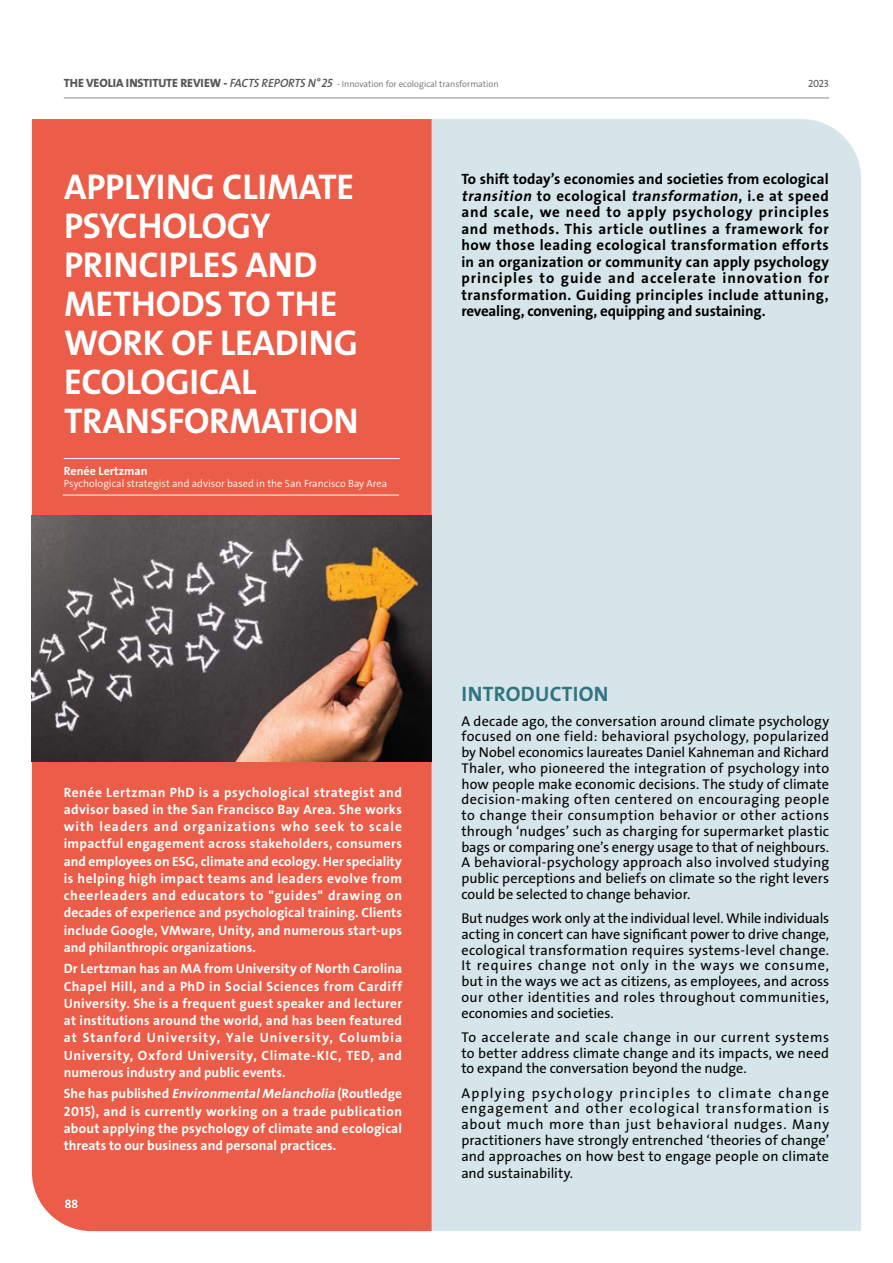
<style>
.page{position:relative;width:893px;height:1263px;background:#fff}
.page>*{position:absolute;margin:0;border:0;box-sizing:border-box;transform-origin:0 0}
.t1{font:36px/39px "The Sans Veolia W7 Bld";letter-spacing:-.005em;color:#fff}
.t2{font:21px "The Sans Veolia W7 Bld";letter-spacing:.015em;color:#2e7481}
.t3{font:15px/16.5px "The Sans Veolia W7 Bld";letter-spacing:-.01em;color:#000;text-align:justify}
.t4{font:14.25px/15.8px "The Sans Veolia W5 Pla";letter-spacing:.005em;color:#000;text-align:justify}
.t5{font:13.5px/17.2px "The Sans Veolia W7 Bld";letter-spacing:.005em;color:#fff;text-align:justify}
.t6{font:12px "The Sans Veolia W7 Bld";color:#fff}
.t7{font:12px "The Sans Veolia W5 Pla";color:#fff}
.t8{font:10.5px "The Sans Veolia W4 Se Lig";color:#fff}
.t9{font:10.5px "The Sans Veolia W5 Pla";color:#575756}
.t10{font:9px "The Sans Veolia W4 Se Lig";color:#706f6f}
.s1{font-family:"The Sans Veolia W8 Ex Bld";font-size:12px;color:#575756}
.s2{font-family:"The Sans Veolia W6 Se Bld It";font-size:12px;color:#575756}
.s3{font-style:italic}
</style>
<div class="page">
<div style="left:432px;top:119px;width:429px;height:1112px;background:#d6e5e9"></div>
<div style="left:32px;top:119px;width:400px;height:1112px;background:#eb5d48"></div>
<hr style="left:64px;top:458px;width:336px;height:1px;background:#fff">
<hr style="left:63px;top:495px;width:336px;height:1px;background:#fff">
<img style="left:32px;top:515px;width:400px;height:247px">
<hr style="left:64px;top:98px;width:765px;height:1px;background:#878787">
<p class="t10" style="left:64px;top:78px;width:436px"><span class="s1">THE VEOLIA INSTITUTE REVIEW -</span> <span class="s2">FACTS REPORTS N°25</span> - Innovation for ecological transformation</p>
<p class="t9" style="left:808px;top:77px;width:22px">2023</p>
<h1 class="t1" style="left:64px;top:167px;width:296px">APPLYING CLIMATE<br>PSYCHOLOGY<br>PRINCIPLES AND<br>METHODS TO THE<br>WORK OF LEADING<br>ECOLOGICAL<br>TRANSFORMATION</h1>
<p class="t6" style="left:64px;top:463px;width:85px">Renée Lertzman</p>
<p class="t8" style="left:64px;top:476px;width:325px">Psychological strategist and advisor based in the San Francisco Bay Area</p>
<p class="t3" style="left:461px;top:171px;width:369px">To shift today’s economies and societies from ecological <span class="s3">transition</span> t o e co l o g i c a l <span class="s3">transformation</span>, i . e a t s p e e d and scale, we need to apply psychology principles and methods. This article outlines a framework for how those leading ecological transformation efforts in an organization or community can apply psychology principles to guide and accelerate innovation for transformation. Guiding principles include attuning, revealing, convening, equipping and sustaining.</p>
<p class="t5" style="left:64px;top:783px;width:340px">Renée Lertzman PhD is a psychological strategist and advisor based in the San Francisco Bay Area. She works with leaders and organizations who seek to scale impactful engagement across stakeholders, consumers and employees on ESG, climate and ecology. Her speciality is helping high impact teams and leaders evolve from cheerleaders and educators to "guides" drawing on decades of experience and psychological training. Clients include Google, VMware, Unity, and numerous start-ups and philanthropic organizations.</p>
<p class="t5" style="left:64px;top:960px;width:340px">Dr Lertzman has an MA from University of North Carolina Chapel Hill, and a PhD in Social Sciences from Cardiff University. She is a frequent guest speaker and lecturer at institutions around the world, and has been featured at Stanford University, Yale University, Columbia University, Oxford University, Climate-KIC, TED, and numerous industry and public events.</p>
<p class="t5" style="left:64px;top:1085px;width:340px">S h e h a s p u b l i s h e d <span class="s3">EnvironmentalMelancholia</span> (Ro u t l e d ge 2015), and is currently working on a trade publication about applying the psychology of climate and ecological threats to our business and personal practices.</p>
<p class="t7" style="left:65px;top:1196px;width:15px">88</p>
<h2 class="t2" style="left:461px;top:681px;width:149px">INTRODUCTION</h2>
<p class="t4" style="left:461px;top:713px;width:369px">A decade ago, the conversation around climate psychology focused on one field: behavioral psychology, popularized by Nobel economics laureates Daniel Kahneman and Richard Thaler, who pioneered the integration of psychology into how people make economic decisions. The study of climate decision-making often centered on encouraging people to change their consumption behavior or other actions through ‘nudges’ such as charging for supermarket plastic bags or comparing one’s energy usage to that of neighbours.<br>A behavioral-psychology approach also involved studying public perceptions and beliefs on climate so the right levers could be selected to change behavior.</p>
<p class="t4" style="left:461px;top:910px;width:369px">But nudges work only at the individual level. While individuals acting in concert can have significant power to drive change, ecological transformation requires systems-level change.<br>It requires change not only in the ways we consume, but in the ways we act as citizens, as employees, and across our other identities and roles throughout communities, economies and societies.</p>
<p class="t4" style="left:461px;top:1029px;width:369px">To accelerate and scale change in our current systems to better address climate change and its impacts, we need to expand the conversation beyond the nudge.</p>
<p class="t4" style="left:461px;top:1085px;width:369px">Applying psychology principles to climate change engagement and other ecological transformation is about much more than just behavioral nudges. Many practitioners have strongly entrenched ‘theories of change’ and approaches on how best to engage people on climate</p>
<p class="t4" style="left:461px;top:1165px;width:113px">and sustainability.</p>
</div>
